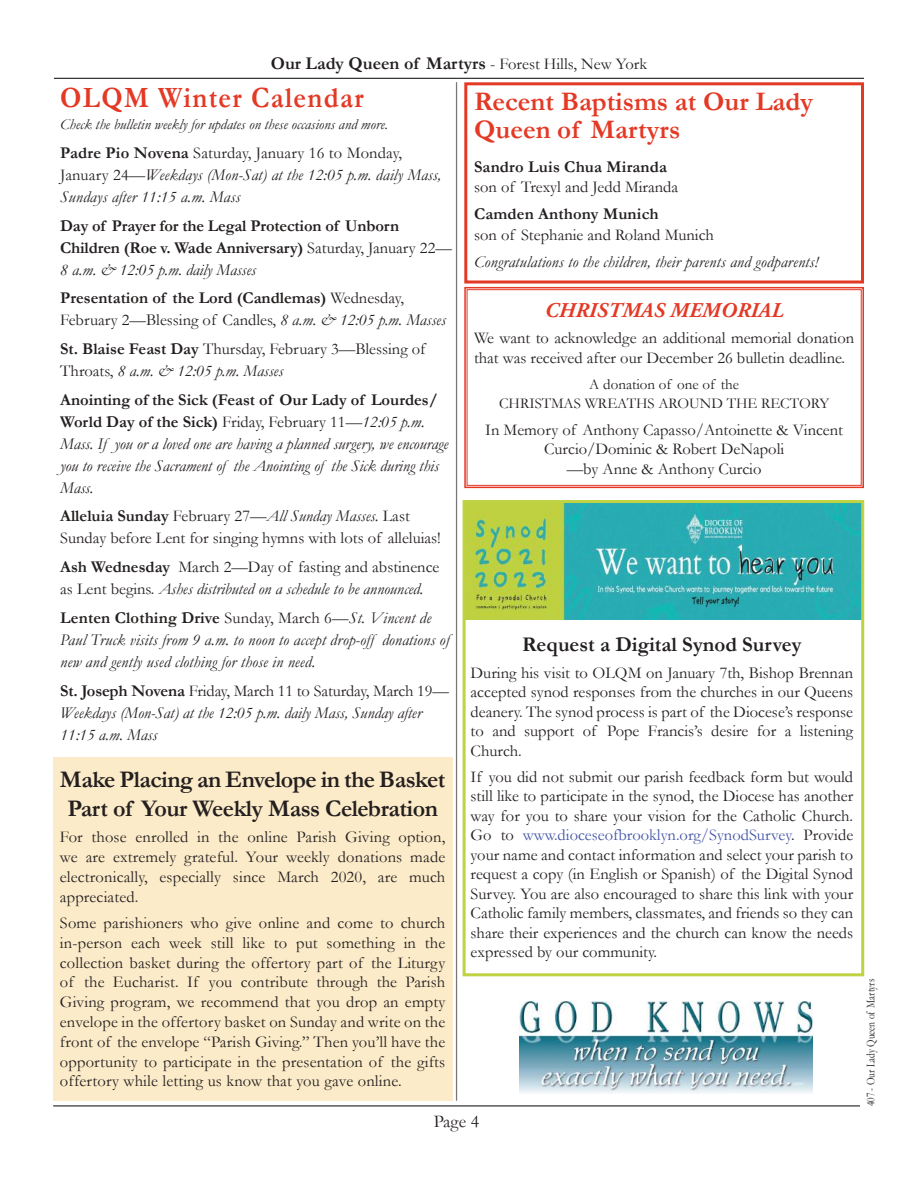
<style>
.page{position:relative;width:918px;height:1188px;background:#fff}
.page>*{position:absolute;margin:0;border:0;box-sizing:border-box;transform-origin:0 0}
.t1{font:700 29.7px "Garamond";letter-spacing:.05em;color:#e33925;scale:.91 1}
.t2{font:700 27px/27.9px "Garamond";color:#e33925}
.t3{font:700 24px/28.8px "Garamond";letter-spacing:-.02em;color:#241f1f;text-align:center}
.t4{font:700 21px "Garamond";color:#241f1f}
.t5{font:italic 700 21px "Adobe Garamond Pro";letter-spacing:.015em;color:#e33925}
.t6{font:700 18px "Garamond";color:#241f1f}
.t7{font:18px "Garamond";color:#241f1f}
.t8{font:16.5px/19.5px "Garamond";color:#241f1f}
.t9{font:italic 16.5px/22px "Garamond";letter-spacing:.01em;color:#241f1f}
.t10{font:700 16.5px/22px "Garamond";letter-spacing:-.01em;color:#241f1f}
.t11{font:700 16.5px "Garamond";letter-spacing:.01em;color:#241f1f}
.t12{font:italic 15px "Garamond";color:#241f1f}
.t13{font:15px/19.5px "Garamond";color:#241f1f;text-align:center}
.t14{font:12px "Garamond";color:#241f1f;scale:.8 1}
.s1{font-weight:400;font-size:16.5px}
.s2{font-weight:700;font-style:normal}
.s3{font-style:normal}
.s4{font-weight:400}
.s5{font-weight:400;font-style:italic}
.s6{font-weight:700}
.s7{font-style:italic}
.s8{color:#4455a7}
</style>
<div class="page">
<hr style="left:54px;top:78px;width:810px;height:1px;background:#241f1f">
<hr style="left:53px;top:1105px;width:807px;height:1px;background:#241f1f">
<div style="left:53px;top:757px;width:399px;height:344px;background:#fbebc9"></div>
<hr style="left:456px;top:82px;width:1px;height:1019px;background:#777576">
<div style="left:464px;top:82px;width:400px;height:202px;border:3px solid #e33925"></div>
<img style="left:467px;top:504px;width:393px;height:116px">
<div style="left:463px;top:500px;width:401px;height:476px;border:3px solid #bfd242"></div>
<img style="left:519px;top:1001px;width:293px;height:93px">
<svg style="left:464px;top:286px;width:400px;height:203px"></svg>
<div style="left:467px;top:289px;width:395px;height:197px;border:1px solid #e33925"></div>
<p class="t6" style="left:271px;top:51px;width:378px">Our Lady Queen of Martyrs <span class="s1">- Forest Hills, New York</span></p>
<h1 class="t1" style="left:60px;top:77px;width:335px">OLQM Winter Calendar</h1>
<p class="t12" style="left:60px;top:114px;width:330px">Check the bulletin weekly for updates on these occasions and more.</p>
<p class="t9" style="left:60px;top:141px;width:382px"><span class="s2">Padre Pio Novena</span> <span class="s3">Saturday, January 16 to Monday,<br>January 24—</span>Weekdays (Mon-Sat) at the 12:05 p.m. daily Mass,<br>Sundays after 11:15 a.m. Mass</p>
<p class="t10" style="left:60px;top:215px;width:393px">Day of Prayer for the Legal Protection of Unborn<br>Children (Roe v. Wade Anniversary) <span class="s4">Saturday, January 22—<br></span><span class="s5">8 a.m. &amp; 12:05 p.m. daily Masses</span></p>
<p class="t8" style="left:60px;top:287px;width:387px;line-height:22px"><span class="s6">Presentation of the Lord (Candlemas)</span> Wednesday,<br>February 2—Blessing of Candles, <span class="s7">8 a.m. &amp; 12:05 p.m. Masses</span></p>
<p class="t8" style="left:60px;top:337px;width:367px;line-height:22px"><span class="s6">St. Blaise Feast Day</span> Thursday, February 3—Blessing of<br>Throats, <span class="s7">8 a.m. &amp; 12:05 p.m. Masses</span></p>
<p class="t9" style="left:60px;top:388px;width:390px"><span class="s2">Anointing of the Sick (Feast of Our Lady of Lourdes/ World Day of the Sick)</span> <span class="s3">Friday, February 11—</span>12:05 p.m.<br>Mass. If you or a loved one are having a planned surgery, we encourage you to receive the Sacrament of the Anointing of the Sick during this Mass.</p>
<p class="t8" style="left:60px;top:505px;width:382px;line-height:22px"><span class="s6">Alleluia Sunday</span> February 27—<span class="s7">All Sunday Masses.</span> Last<br>Sunday before Lent for singing hymns with lots of alleluias!</p>
<p class="t8" style="left:60px;top:556px;width:381px;line-height:22px"><span class="s6">Ash Wednesday</span> March 2—Day of fasting and abstinence as Lent begins. <span class="s7">Ashes distributed on a schedule to be announced.</span></p>
<p class="t9" style="left:60px;top:606px;width:391px"><span class="s2">Lenten Clothing Drive</span> <span class="s3">Sunday, March 6—</span>St. Vincent de<br>Paul Truck visits from 9 a.m. to noon to accept drop-off donations of new and gently used clothing for those in need.</p>
<p class="t9" style="left:60px;top:679px;width:390px"><span class="s2">St. Joseph Novena</span> <span class="s3">Friday, March 11 to Saturday, March 19—<br></span>Weekdays (Mon-Sat) at the 12:05 p.m. daily Mass, Sunday after<br>11:15 a.m. Mass</p>
<h3 class="t3" style="left:60px;top:765px;width:387px">Make Placing an Envelope in the Basket<br>Part of Your Weekly Mass Celebration</h3>
<p class="t8" style="left:60px;top:827px;width:387px;text-align:justify">For those enrolled in the online Parish Giving option, we are extremely grateful. Your weekly donations made electronically, especially since March 2020, are much appreciated.</p>
<p class="t8" style="left:60px;top:913px;width:387px;text-align:justify">Some parishioners who give online and come to church in-person each week still like to put something in the collection basket during the offertory part of the Liturgy of the Eucharist. If you contribute through the Parish Giving program, we recommend that you drop an empty envelope in the offertory basket on Sunday and write on the front of the envelope “Parish Giving.” Then you’ll have the opportunity to participate in the presentation of the gifts offertory while letting us know that you gave online.</p>
<h2 class="t2" style="left:474px;top:87px;width:340px">Recent Baptisms at Our Lady<br>Queen of Martyrs</h2>
<p class="t11" style="left:474px;top:155px;width:194px">Sandro Luis Chua Miranda</p>
<p class="t8" style="left:474px;top:177px;width:206px">son of Trexyl and Jedd Miranda</p>
<p class="t11" style="left:474px;top:203px;width:186px">Camden Anthony Munich</p>
<p class="t8" style="left:474px;top:224px;width:241px">son of Stephanie and Roland Munich</p>
<p class="t9" style="left:474px;top:250px;width:346px">Congratulations to the children, their parents and godparents!</p>
<p class="t5" style="left:545px;top:298px;width:240px">CHRISTMAS MEMORIAL</p>
<p class="t8" style="left:474px;top:328px;width:382px">We want to acknowledge an additional memorial donation that was received after our December 26 bulletin deadline.</p>
<p class="t13" style="left:499px;top:374px;width:332px">A donation of one of the<br>CHRISTMAS WREATHS AROUND THE RECTORY</p>
<p class="t8" style="left:485px;top:419px;width:359px;text-align:center">In Memory of Anthony Capasso/Antoinette &amp; Vincent<br>Curcio/Dominic &amp; Robert DeNapoli<br>—by Anne &amp; Anthony Curcio</p>
<p class="t4" style="left:522px;top:631px;width:281px">Request a Digital Synod Survey</p>
<p class="t8" style="left:471px;top:662px;width:384px;text-align:justify">During his visit to OLQM on January 7th, Bishop Brennan accepted synod responses from the churches in our Queens deanery. The synod process is part of the Diocese’s response to and support of Pope Francis’s desire for a listening Church.</p>
<p class="t8" style="left:471px;top:767px;width:384px;text-align:justify">If you did not submit our parish feedback form but would still like to participate in the synod, the Diocese has another way for you to share your vision for the Catholic Church.<br>Go to <span class="s8">www.dioceseofbrooklyn.org/SynodSurvey</span>. Provide your name and contact information and select your parish to request a copy (in English or Spanish) of the Digital Synod Survey. You are also encouraged to share this link with your Catholic family members, classmates, and friends so they can share their experiences and the church can know the needs expressed by our community.</p>
<p class="t7" style="left:434px;top:1110px;width:47px">Page 4</p>
<p class="t14" style="left:863px;top:1106px;width:161px;rotate:-90deg">407 - Our Lady Queen of Martyrs</p>
</div>
